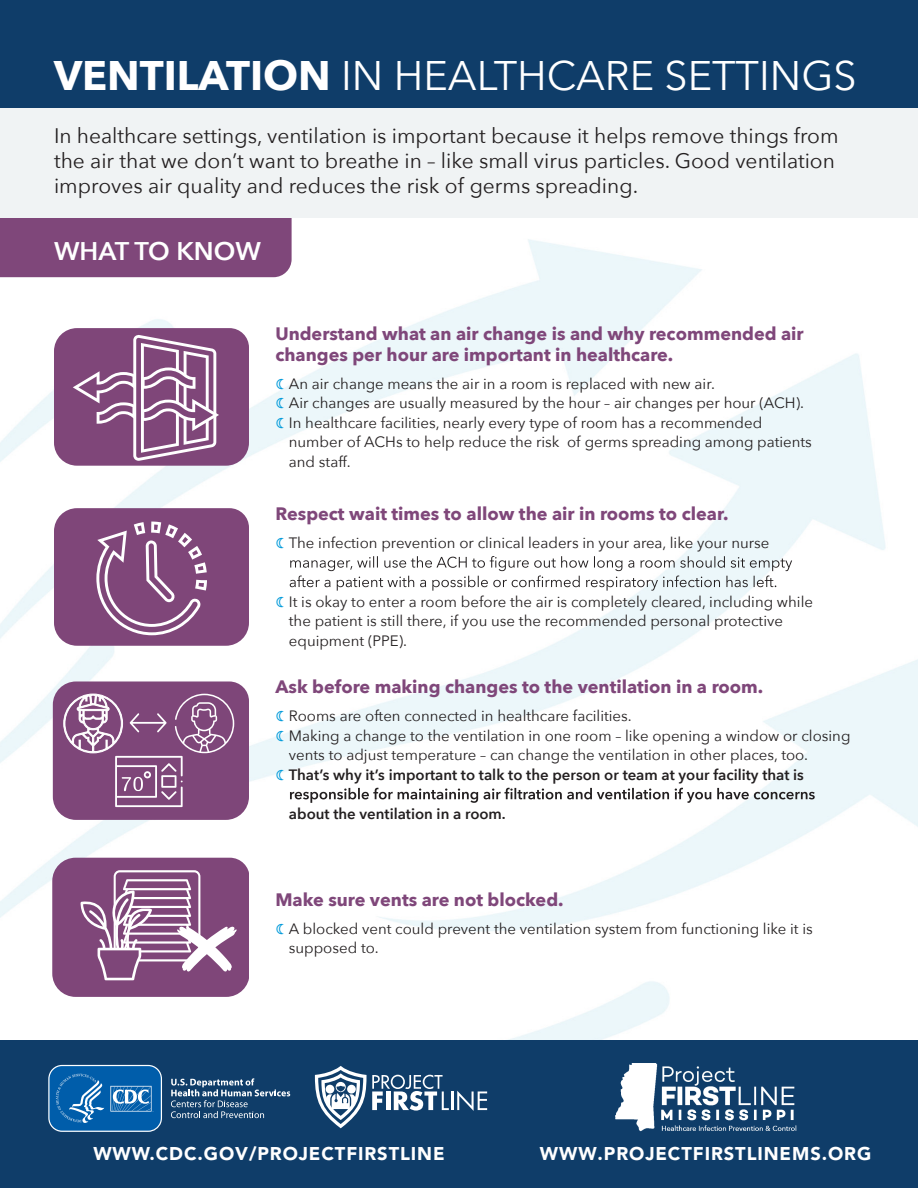
<style>
.page{position:relative;width:918px;height:1188px;background:#fff}
.page>*{position:absolute;margin:0;border:0;box-sizing:border-box;transform-origin:0 0}
.t1{font:41.25px "Avenir Next";color:#fff}
.t2{font:600 25.5px "Avenir Next";color:#fff}
.t3{font:21px/25.2px "Avenir Next";color:#231f20}
.t4{font:900 18.3px "Avenir LT Std";letter-spacing:.05em;color:#fff}
.t5{font:700 18px/21.6px "Avenir Next";color:#7f477a}
.t6{font:15px/19.5px "Avenir Next";color:#231f20}
.t7{font:600 15px "Avenir Next";color:#231f20}
.s1{font-weight:700}
</style>
<div class="page">
<img style="left:0;top:239px;width:918px;height:802px">
<div style="left:0;top:218px;width:292px;height:59px;background:#7f477a"></div>
<div style="left:0;top:37px;width:918px;height:181px;background:#f0f3f4"></div>
<div style="left:0;top:1041px;width:918px;height:147px;background:#0f3d69"></div>
<div style="left:0;top:0;width:918px;height:107px;background:#0f3d69"></div>
<svg style="left:54px;top:328px;width:195px;height:138px;background:#94648f"></svg>
<svg style="left:54px;top:508px;width:195px;height:138px;background:#8b5886"></svg>
<svg style="left:53px;top:681px;width:196px;height:139px;background:#8d5c89"></svg>
<svg style="left:53px;top:858px;width:196px;height:139px;background:#946590"></svg>
<svg style="left:290px;top:556px;width:502px;height:35px"></svg>
<svg style="left:290px;top:788px;width:525px;height:15px"></svg>
<svg style="left:171px;top:1078px;width:119px;height:40px"></svg>
<svg style="left:48px;top:1064px;width:114px;height:68px;background:#2673b4"></svg>
<svg style="left:315px;top:1066px;width:172px;height:62px"></svg>
<img style="left:616px;top:1064px;width:180px;height:68px">
<svg style="left:277px;top:379px;width:7px;height:10px"></svg>
<svg style="left:277px;top:398px;width:7px;height:11px"></svg>
<svg style="left:277px;top:418px;width:7px;height:10px"></svg>
<svg style="left:277px;top:538px;width:7px;height:10px"></svg>
<svg style="left:277px;top:596px;width:7px;height:11px"></svg>
<svg style="left:277px;top:711px;width:7px;height:10px"></svg>
<svg style="left:277px;top:731px;width:7px;height:10px"></svg>
<svg style="left:277px;top:770px;width:7px;height:10px"></svg>
<svg style="left:277px;top:924px;width:7px;height:10px"></svg>
<h1 class="t1" style="left:54px;top:40px;width:804px"><span class="s1">VENTILATION</span> IN HEALTHCARE SETTINGS</h1>
<h3 class="t3" style="left:54px;top:122px;width:786px">In healthcare settings, ventilation is important because it helps remove things from the air that we don’t want to breathe in – like small virus particles. Good ventilation improves air quality and reduces the risk of germs spreading.</h3>
<h2 class="t2" style="left:54px;top:229px;width:209px">WHAT TO KNOW</h2>
<p class="t5" style="left:275px;top:322px;width:530px">Understand what an air change is and why recommended air changes per hour are important in healthcare.</p>
<p class="t6" style="left:289px;top:373px;width:525px">An air change means the air in a room is replaced with new air.<br>Air changes are usually measured by the hour – air changes per hour (ACH).<br>In healthcare facilities, nearly every type of room has a recommended number of ACHs to help reduce the risk of germs spreading among patients and staff.</p>
<p class="t5" style="left:275px;top:503px;width:455px">Respect wait times to allow the air in rooms to clear.</p>
<p class="t6" style="left:289px;top:532px;width:482px">The infection prevention or clinical leaders in your area, like your nurse</p>
<p class="t6" style="left:289px;top:591px;width:526px">It is okay to enter a room before the air is completely cleared, including while the patient is still there, if you use the recommended personal protective equipment (PPE).</p>
<p class="t5" style="left:275px;top:676px;width:489px">Ask before making changes to the ventilation in a room.</p>
<p class="t6" style="left:289px;top:706px;width:563px">Rooms are often connected in healthcare facilities.<br>Making a change to the ventilation in one room – like opening a window or closing vents to adjust temperature – can change the ventilation in other places, too.</p>
<p class="t7" style="left:289px;top:762px;width:517px">That’s why it’s important to talk to the person or team at your facility that is</p>
<p class="t7" style="left:289px;top:801px;width:218px">about the ventilation in a room.</p>
<p class="t5" style="left:275px;top:889px;width:290px">Make sure vents are not blocked.</p>
<p class="t6" style="left:289px;top:918px;width:525px">A blocked vent could prevent the ventilation system from functioning like it is supposed to.</p>
<p class="t4" style="left:93px;top:1142px;width:353px">WWW.CDC.GOV/PROJECTFIRSTLINE</p>
<p class="t4" style="left:540px;top:1142px;width:333px">WWW.PROJECTFIRSTLINEMS.ORG</p>
</div>
